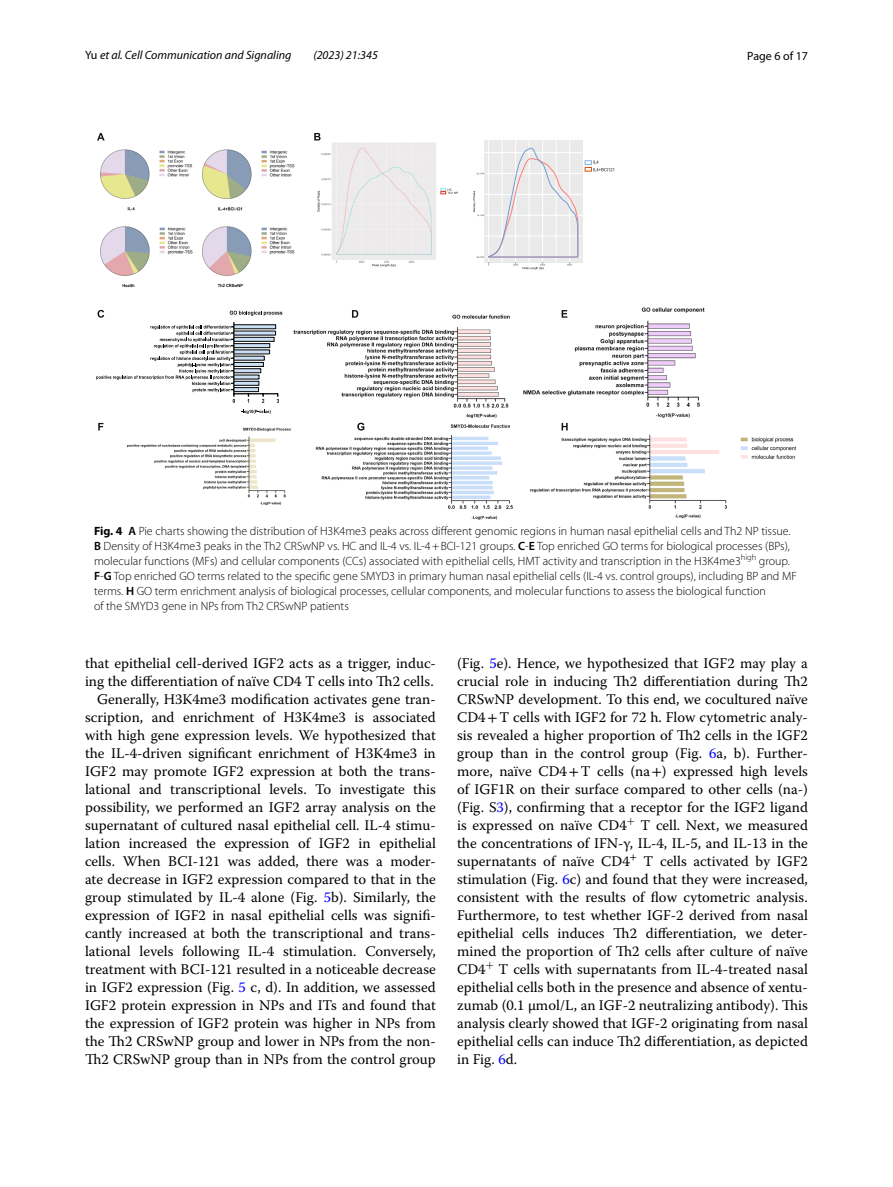
<style>
.page{position:relative;width:893px;height:1187px;background:#fff}
.page>*{position:absolute;margin:0;border:0;box-sizing:border-box;transform-origin:0 0}
.t1{font:14.7px/18px "Warnock Pro";color:#000;text-align:right}
.t2{font:300 12px/15px "Myriad Pro";color:#000}
.t3{font:italic 12px "Myriad Pro";color:#000}
.t4{font:12px "Myriad Pro";color:#000}
.s1{font-style:normal}
.s2{font-weight:700}
.s3{font-weight:600}
.s4{color:#00f}
.s5{font-family:"STIX"}
</style>
<div class="page">
<img style="left:100px;top:143px;width:697px;height:376px">
<svg style="left:585px;top:160px;width:29px;height:11px"></svg>
<div style="left:484px;top:140px;width:98px;height:122px;background:#ebeaea"></div>
<hr style="left:484px;top:236px;width:98px;height:1px;background:#fff">
<hr style="left:484px;top:194px;width:98px;height:1px;background:#fff">
<hr style="left:484px;top:152px;width:98px;height:1px;background:#fff">
<hr style="left:502px;top:140px;width:1px;height:122px;background:#fff">
<hr style="left:529px;top:140px;width:1px;height:122px;background:#fff">
<hr style="left:556px;top:140px;width:1px;height:122px;background:#fff">
<hr style="left:484px;top:256px;width:98px;height:1px;background:#fff">
<hr style="left:484px;top:215px;width:98px;height:1px;background:#fff">
<hr style="left:484px;top:173px;width:98px;height:1px;background:#fff">
<hr style="left:488px;top:140px;width:1px;height:122px;background:#fff">
<hr style="left:515px;top:140px;width:1px;height:122px;background:#fff">
<hr style="left:542px;top:140px;width:1px;height:122px;background:#fff">
<hr style="left:569px;top:140px;width:1px;height:122px;background:#fff">
<svg style="left:473px;top:147px;width:106px;height:123px"></svg>
<svg style="left:96px;top:324px;width:183px;height:79px"></svg>
<hr style="left:233px;top:322px;width:1px;height:72px;background:#070904">
<svg style="left:230px;top:310px;width:52px;height:6px"></svg>
<svg style="left:241px;top:410px;width:30px;height:4px"></svg>
<svg style="left:97px;top:133px;width:8px;height:7px"></svg>
<svg style="left:314px;top:133px;width:7px;height:7px"></svg>
<svg style="left:98px;top:310px;width:6px;height:8px"></svg>
<svg style="left:352px;top:310px;width:6px;height:7px"></svg>
<svg style="left:562px;top:310px;width:5px;height:7px"></svg>
<svg style="left:98px;top:423px;width:5px;height:7px"></svg>
<svg style="left:357px;top:422px;width:7px;height:8px"></svg>
<svg style="left:562px;top:423px;width:6px;height:7px"></svg>
<svg style="left:440px;top:188px;width:18px;height:6px"></svg>
<p class="t3" style="left:85px;top:48px;width:208px"><span class="s1">Yu</span> et al. Cell Communication and Signaling</p>
<p class="t3" style="left:313px;top:48px;width:66px">(2023) 21:345</p>
<p class="t4" style="left:747px;top:48px;width:62px">Page 6 of 17</p>
<p class="t2" style="left:94px;top:523px;width:704px"><span class="s2">Fig. 4</span> <span class="s3">A</span> Pie charts showing the distribution of H3K4me3 peaks across different genomic regions in human nasal epithelial cells and Th2 NP tissue.<br><span class="s3">B</span> Density of H3K4me3 peaks in the Th2 CRSwNP vs. HC and IL-4 vs. IL-4+BCI-121 groups. <span class="s3">C</span>-<span class="s3">E</span> Top enriched GO terms for biological processes (BPs), molecular functions (MFs) and cellular components (CCs) associated with epithelial cells, HMT activity and transcription in the -H3K4me3<sup>high</sup> group.<br><span class="s3">F</span>-<span class="s3">G</span> Top enriched GO terms related to the specific gene SMYD3 in primary human nasal epithelial cells (IL-4 vs. control groups), including BP and MF terms. <span class="s3">H</span> GO term enrichment analysis of biological processes, cellular components, and molecular functions to assess the biological function<br>of the SMYD3 gene in NPs from Th2 CRSwNP patients</p>
<p class="t1" style="left:85px;top:653px;width:352px">that epithelial cell-derived IGF2 acts as a trigger, induc&shy;ing the differentiation of naïve CD4 T cells into Th2 cells.<br>Generally, H3K4me3 modification activates gene tran&shy;scription, and enrichment of H3K4me3 is associated with high gene expression levels. We hypothesized that the IL-4-driven significant enrichment of H3K4me3 in IGF2 may promote IGF2 expression at both the trans&shy;lational and transcriptional levels. To investigate this possibility, we performed an IGF2 array analysis on the supernatant of cultured nasal epithelial cell. IL-4 stimu&shy;lation increased the expression of IGF2 in epithelial cells. When BCI-121 was added, there was a moder&shy;ate decrease in IGF2 expression compared to that in the group stimulated by IL-4 alone (Fig. <span class="s4">5</span>b). Similarly, the expression of IGF2 in nasal epithelial cells was signifi&shy;cantly increased at both the transcriptional and trans&shy;lational levels following IL-4 stimulation. Conversely, treatment with BCI-121 resulted in a noticeable decrease in IGF2 expression (Fig. <span class="s4">5</span> c, d). In addition, we assessed IGF2 protein expression in NPs and ITs and found that the expression of IGF2 protein was higher in NPs from the Th2 CRSwNP group and lower in NPs from the non-Th2 CRSwNP group than in NPs from the control group</p>
<p class="t1" style="left:457px;top:653px;width:352px;text-align:justify">(Fig. <span class="s4">5</span>e). Hence, we hypothesized that IGF2 may play a crucial role in inducing Th2 differentiation during Th2<br>CRSwNP development. To this end, we cocultured naïve CD4<span class="s5">+</span>T cells with IGF2 for 72 h. Flow cytometric analy&shy;sis revealed a higher proportion of Th2 cells in the IGF2 group than in the control group (Fig. <span class="s4">6</span>a, b). Further&shy;more, naïve CD4<span class="s5">+</span>T cells (na<span class="s5">+</span>) expressed high levels of IGF1R on their surface compared to other cells (na-) (Fig. S<span class="s4">3</span>), confirming that a receptor for the IGF2 ligand is expressed on naïve CD4<sup>+</sup> T cell. Next, we measured the concentrations of IFN-γ, IL-4, IL-5, and IL-13 in the supernatants of naïve CD4<sup>+</sup> T cells activated by IGF2 stimulation (Fig. <span class="s4">6</span>c) and found that they were increased, consistent with the results of flow cytometric analysis.<br>Furthermore, to test whether IGF-2 derived from nasal epithelial cells induces Th2 differentiation, we deter&shy;mined the proportion of Th2 cells after culture of naïve CD4<sup>+</sup> T cells with supernatants from IL-4-treated nasal epithelial cells both in the presence and absence of xentu&shy;zumab (0.1 μmol/L, an IGF-2 neutralizing antibody). This analysis clearly showed that IGF-2 originating from nasal epithelial cells can induce Th2 differentiation, as depicted in Fig. <span class="s4">6</span>d.</p>
</div>
